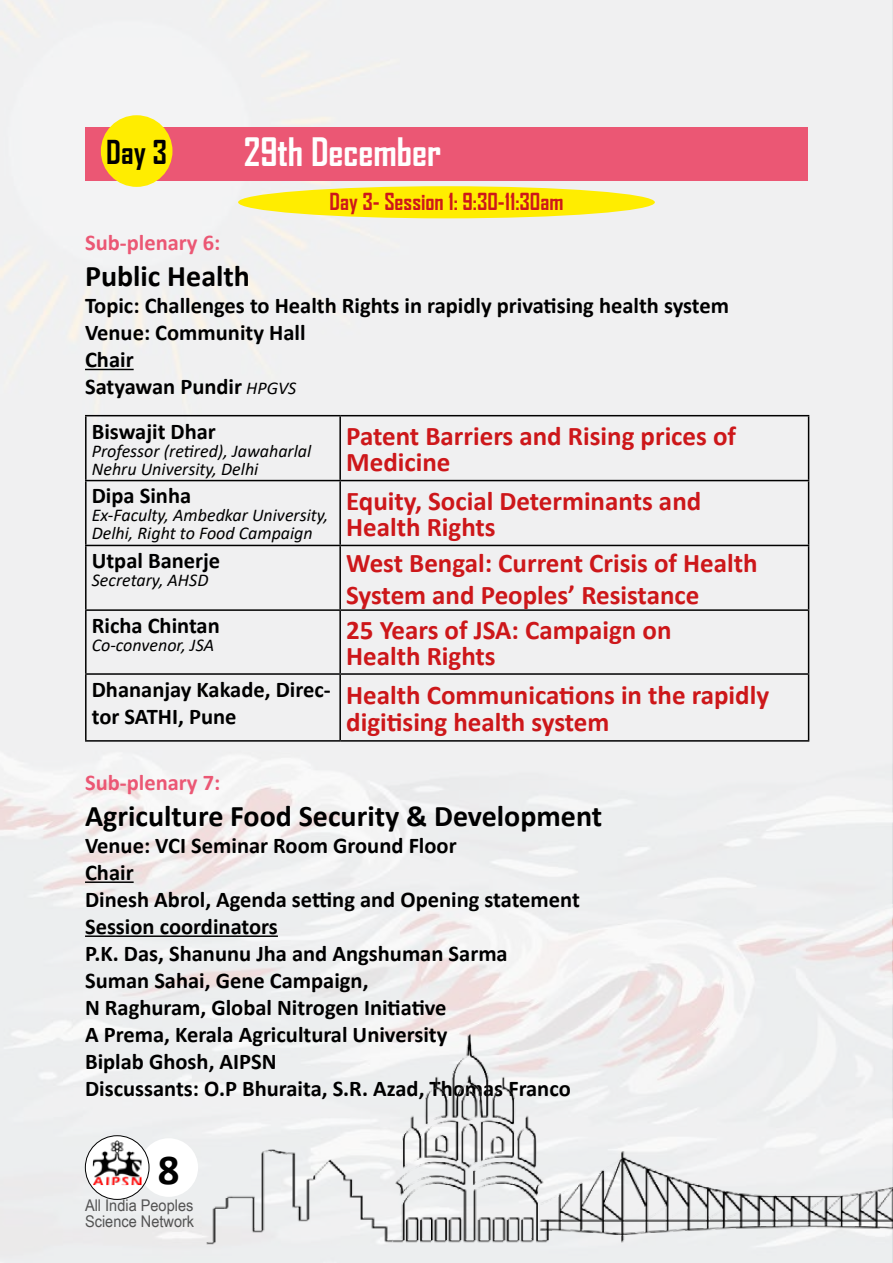
<style>
.page{position:relative;width:893px;height:1263px;background:#f0f0f1}
.page>*{position:absolute;margin:0;border:0;box-sizing:border-box;transform-origin:0 0}
.t1{font:700 42.9px "Calibri";color:#000}
.t2{font:700 37.5px "Agency FB";color:#fff}
.t3{font:700 31.5px "Agency FB";color:#000}
.t4{font:700 30px "Calibri";color:#000}
.t5{font:700 27px/26.4px "Calibri";color:#cd171a}
.t6{font:700 22.5px/27px "Calibri";color:#000}
.t7{font:700 22.5px "Calibri";color:#eb5774}
.t8{font:700 22.5px "Agency FB";color:#cd171a}
.t9{font:italic 18px/18px "Calibri";color:#000}
.t10{font:16.2px/15.1px "Arial Narrow";color:#535353;scale:1.1 1}
.s1{font-weight:400;font-style:italic;font-size:18px}
</style>
<div class="page">
<hr style="left:85px;top:369px;width:49px;height:1px;background:#000">
<hr style="left:85px;top:881px;width:49px;height:2px;background:#000">
<hr style="left:85px;top:935px;width:193px;height:2px;background:#000">
<hr style="left:85px;top:415px;width:255px;height:1px;background:#000">
<hr style="left:85px;top:416px;width:2px;height:64px;background:#000">
<hr style="left:340px;top:415px;width:469px;height:1px;background:#000">
<hr style="left:339px;top:416px;width:2px;height:64px;background:#000">
<hr style="left:808px;top:416px;width:1px;height:64px;background:#000">
<hr style="left:85px;top:480px;width:255px;height:1px;background:#000">
<hr style="left:85px;top:481px;width:2px;height:64px;background:#000">
<hr style="left:340px;top:480px;width:469px;height:1px;background:#000">
<hr style="left:339px;top:481px;width:2px;height:64px;background:#000">
<hr style="left:808px;top:481px;width:1px;height:64px;background:#000">
<hr style="left:85px;top:545px;width:255px;height:1px;background:#000">
<hr style="left:85px;top:546px;width:2px;height:63px;background:#000">
<hr style="left:340px;top:545px;width:469px;height:1px;background:#000">
<hr style="left:339px;top:546px;width:2px;height:63px;background:#000">
<hr style="left:808px;top:546px;width:1px;height:63px;background:#000">
<hr style="left:85px;top:609px;width:255px;height:2px;background:#000">
<hr style="left:85px;top:611px;width:2px;height:62px;background:#000">
<hr style="left:340px;top:609px;width:469px;height:2px;background:#000">
<hr style="left:339px;top:611px;width:2px;height:62px;background:#000">
<hr style="left:808px;top:611px;width:1px;height:62px;background:#000">
<hr style="left:85px;top:673px;width:255px;height:2px;background:#000">
<hr style="left:85px;top:675px;width:2px;height:65px;background:#000">
<hr style="left:340px;top:673px;width:469px;height:2px;background:#000">
<hr style="left:339px;top:675px;width:2px;height:65px;background:#000">
<hr style="left:808px;top:675px;width:1px;height:65px;background:#000">
<hr style="left:85px;top:740px;width:255px;height:2px;background:#000">
<hr style="left:340px;top:740px;width:469px;height:2px;background:#000">
<div style="left:238px;top:186px;width:417px;height:32px;background:#ffed00;border-radius:50%"></div>
<div style="left:85px;top:128px;width:723px;height:53px;background:#eb5774"></div>
<div style="left:101px;top:115px;width:71px;height:72px;background:#ffed00;border-radius:50%"></div>
<img style="left:207px;top:1011px;width:686px;height:248px">
<div style="left:139px;top:1138px;width:59px;height:59px;background:#fff;border-radius:50%"></div>
<div style="left:85px;top:1136px;width:64px;height:63px;background:#fff;border-radius:50%"></div>
<img style="left:93px;top:1140px;width:49px;height:45px">
<div style="left:85px;top:1135px;width:64px;height:65px;border:1px solid #000;border-radius:50%"></div>
<h3 class="t3" style="left:106px;top:133px;width:62px">Day 3</h3>
<h2 class="t2" style="left:244px;top:129px;width:199px">29th December</h2>
<p class="t8" style="left:330px;top:187px;width:235px">Day 3- Session 1: 9:30-11:30am</p>
<p class="t7" style="left:85px;top:227px;width:137px">Sub-plenary 6:</p>
<h3 class="t4" style="left:85px;top:255px;width:166px">Public Health</h3>
<p class="t6" style="left:85px;top:292px;width:645px">Topic: Challenges to Health Rights in rapidly privatising health system<br>Venue: Community Hall<br>Chair<br>Satyawan Pundir <span class="s1">HPGVS</span></p>
<p class="t6" style="left:92px;top:417px;width:126px">Biswajit Dhar</p>
<p class="t9" style="left:92px;top:441px;width:221px">Professor (retired), Jawaharlal<br>Nehru University, Delhi</p>
<p class="t5" style="left:346px;top:422px;width:391px">Patent Barriers and Rising prices of<br>Medicine</p>
<p class="t6" style="left:92px;top:482px;width:101px">Dipa Sinha</p>
<p class="t9" style="left:92px;top:506px;width:238px">Ex-Faculty, Ambedkar University,<br>Delhi, Right to Food Campaign</p>
<p class="t6" style="left:92px;top:547px;width:130px">Utpal Banerje</p>
<p class="t9" style="left:92px;top:571px;width:118px">Secretary, AHSD</p>
<p class="t6" style="left:92px;top:612px;width:130px">Richa Chintan</p>
<p class="t9" style="left:92px;top:635px;width:124px">Co-convenor, JSA</p>
<p class="t5" style="left:346px;top:487px;width:357px">Equity, Social Determinants and<br>Health Rights</p>
<p class="t5" style="left:346px;top:546px;width:413px;line-height:32.4px">West Bengal: Current Crisis of Health<br>System and Peoples’ Resistance</p>
<p class="t5" style="left:346px;top:616px;width:327px">25 Years of JSA: Campaign on<br>Health Rights</p>
<p class="t6" style="left:92px;top:676px;width:240px">Dhananjay Kakade, Direc&shy;tor SATHI, Pune</p>
<p class="t5" style="left:346px;top:682px;width:424px">Health Communications in the rapidly digitising health system</p>
<p class="t7" style="left:85px;top:766px;width:137px">Sub-plenary 7:</p>
<h3 class="t4" style="left:85px;top:794px;width:519px">Agriculture Food Security &amp; Development</h3>
<p class="t6" style="left:85px;top:831px;width:496px">Venue: VCI Seminar Room Ground Floor<br>Chair<br>Dinesh Abrol, Agenda setting and Opening statement Session coordinators<br>P.K. Das, Shanunu Jha and Angshuman Sarma<br>Suman Sahai, Gene Campaign,<br>N Raghuram, Global Nitrogen Initiative<br>A Prema, Kerala Agricultural University<br>Biplab Ghosh, AIPSN<br>Discussants: O.P Bhuraita, S.R. Azad, Thomas Franco</p>
<h1 class="t1" style="left:158px;top:1139px;width:23px">8</h1>
<p class="t10" style="left:85px;top:1197px;width:101px">All India Peoples<br>Science Network</p>
</div>
